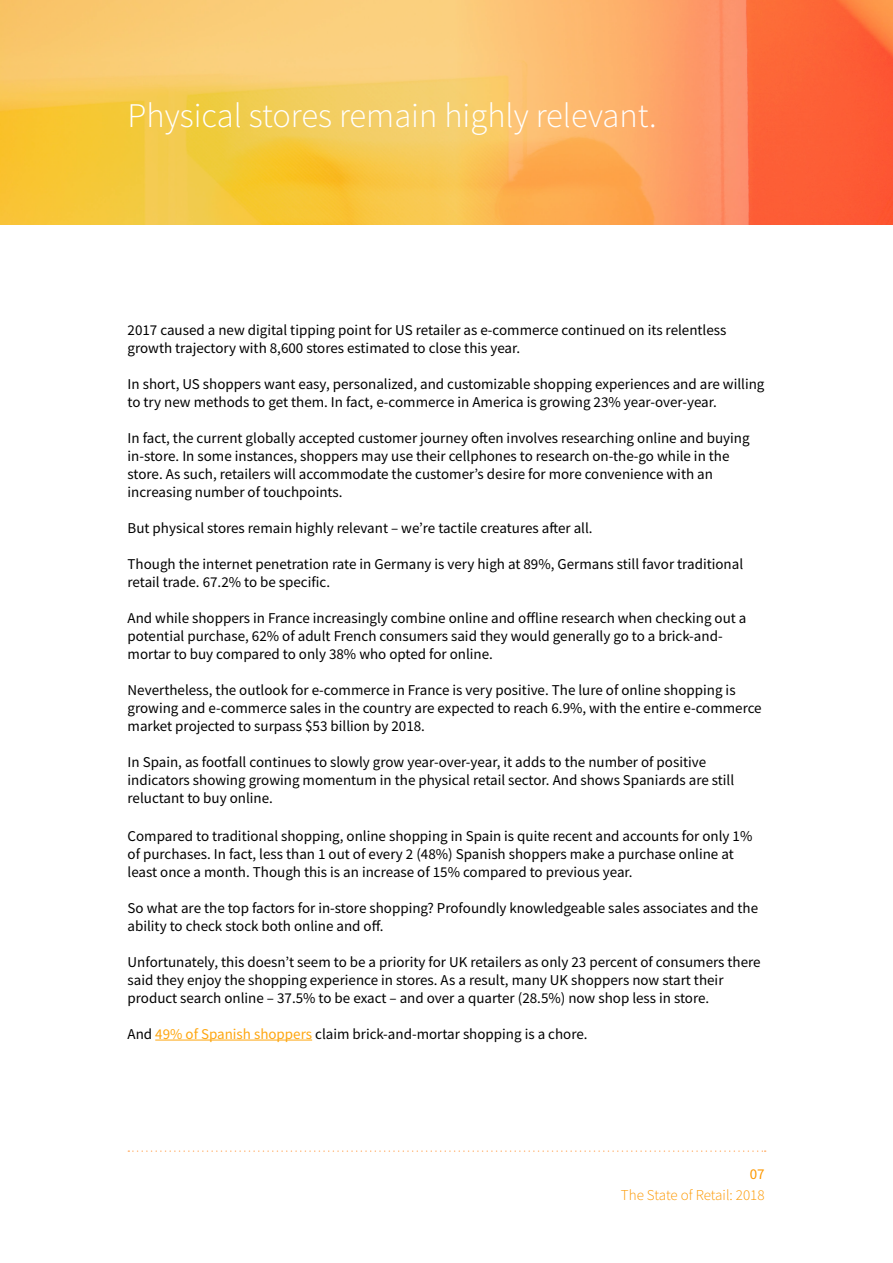
<style>
.page{position:relative;width:893px;height:1263px;background:#fff}
.page>*{position:absolute;margin:0;border:0;box-sizing:border-box;transform-origin:0 0}
.t1{font:300 34.5px "Source Sans Pro";color:#fff}
.t2{font:15px/18px "Source Sans Pro";color:#000}
.t3{font:300 15px "Source Sans Pro";color:#fd9800}
.t4{font:15px "Source Sans Pro";color:#fd9800}
.s1{color:#fea60f}
</style>
<div class="page">
<hr style="left:155px;top:1040px;width:157px;height:1px;background:#fea60f">
<svg style="left:0;top:0;width:893px;height:225px;background:#f9af57"></svg>
<svg style="left:128px;top:1150px;width:638px;height:2px"></svg>
<h1 class="t1" style="left:128px;top:94px;width:531px">Physical stores remain highly relevant.</h1>
<p class="t2" style="left:128px;top:320px;width:600px">2017 caused a new digital tipping point for US retailer as e-commerce continued on its relentless growth trajectory with 8,600 stores estimated to close this year.</p>
<p class="t2" style="left:128px;top:374px;width:638px">In short, US shoppers want easy, personalized, and customizable shopping experiences and are willing to try new methods to get them. In fact, e-commerce in America is growing 23% year-over-year.</p>
<p class="t2" style="left:128px;top:428px;width:624px">In fact, the current globally accepted customer journey often involves researching online and buying in-store. In some instances, shoppers may use their cellphones to research on-the-go while in the store. As such, retailers will accommodate the customer’s desire for more convenience with an increasing number of touchpoints.</p>
<p class="t2" style="left:128px;top:518px;width:467px">But physical stores remain highly relevant – we’re tactile creatures after all.</p>
<p class="t2" style="left:128px;top:554px;width:617px">Though the internet penetration rate in Germany is very high at 89%, Germans still favor traditional retail trade. 67.2% to be specific.</p>
<p class="t2" style="left:128px;top:608px;width:620px">And while shoppers in France increasingly combine online and offline research when checking out a potential purchase, 62% of adult French consumers said they would generally go to a brick-and&shy;mortar to buy compared to only 38% who opted for online.</p>
<p class="t2" style="left:128px;top:680px;width:636px">Nevertheless, the outlook for e-commerce in France is very positive. The lure of online shopping is growing and e-commerce sales in the country are expected to reach 6.9%, with the entire e-commerce market projected to surpass $53 billion by 2018.</p>
<p class="t2" style="left:128px;top:752px;width:608px">In Spain, as footfall continues to slowly grow year-over-year, it adds to the number of positive indicators showing growing momentum in the physical retail sector. And shows Spaniards are still reluctant to buy online.</p>
<p class="t2" style="left:128px;top:826px;width:626px">Compared to traditional shopping, online shopping in Spain is quite recent and accounts for only 1% of purchases. In fact, less than 1 out of every 2 (48%) Spanish shoppers make a purchase online at least once a month. Though this is an increase of 15% compared to previous year.</p>
<p class="t2" style="left:128px;top:898px;width:632px">So what are the top factors for in-store shopping? Profoundly knowledgeable sales associates and the ability to check stock both online and off.</p>
<p class="t2" style="left:128px;top:952px;width:635px">Unfortunately, this doesn’t seem to be a priority for UK retailers as only 23 percent of consumers there said they enjoy the shopping experience in stores. As a result, many UK shoppers now start their product search online – 37.5% to be exact – and over a quarter (28.5%) now shop less in store.</p>
<p class="t2" style="left:128px;top:1024px;width:462px">And <span class="s1">49% of Spanish shoppers</span> claim brick-and-mortar shopping is a chore.</p>
<p class="t4" style="left:750px;top:1164px;width:16px">07</p>
<p class="t3" style="left:621px;top:1186px;width:145px">The State of Retail: 2018</p>
</div>
